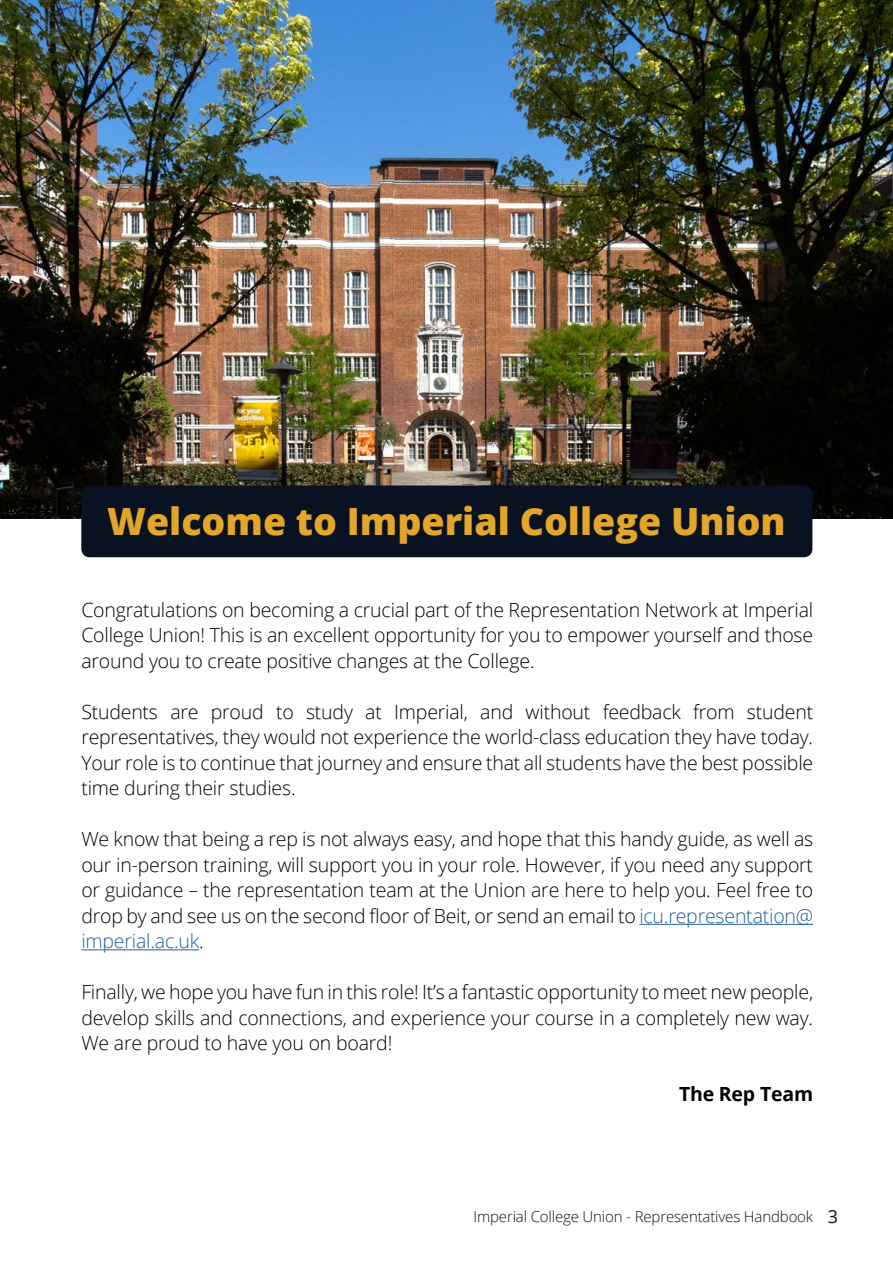
<style>
.page{position:relative;width:893px;height:1263px;background:#fff}
.page>*{position:absolute;margin:0;border:0;box-sizing:border-box;transform-origin:0 0}
.t1{font:800 37.5px "Open Sans";color:#e3a52a}
.t2{font:300 19.5px/25.5px "Open Sans";letter-spacing:-.01em;color:#000;text-align:justify}
.t3{font:700 19.5px "Open Sans";letter-spacing:-.01em;color:#000}
.t4{font:300 15px "Open Sans";letter-spacing:-.01em;color:#081221}
.s1{color:#215e9e}
.s2{font-weight:400;font-size:18px}
</style>
<div class="page">
<img style="left:0;top:0;width:893px;height:519px">
<div style="left:81px;top:485px;width:731px;height:72px;background:#081221;border-radius:9px"></div>
<hr style="left:639px;top:924px;width:174px;height:1px;background:#215e9e">
<hr style="left:81px;top:949px;width:118px;height:1px;background:#215e9e">
<h1 class="t1" style="left:107px;top:493px;width:680px">Welcome to Imperial College Union</h1>
<p class="t2" style="left:81px;top:596px;width:733px">Congratulations on becoming a crucial part of the Representation Network at Imperial College Union! This is an excellent opportunity for you to empower yourself and those around you to create positive changes at the College.</p>
<p class="t2" style="left:81px;top:698px;width:733px">Students are proud to study at Imperial, and without feedback from student representatives, they would not experience the world-class education they have today.<br>Your role is to continue that journey and ensure that all students have the best possible time during their studies.</p>
<p class="t2" style="left:81px;top:826px;width:733px">We know that being a rep is not always easy, and hope that this handy guide, as well as our in-person training, will support you in your role. However, if you need any support or guidance – the representation team at the Union are here to help you. Feel free to drop by and see us on the second floor of Beit, or send an email to <span class="s1">icu.representation@ imperial.ac.uk</span>.</p>
<p class="t2" style="left:81px;top:979px;width:733px">Finally, we hope you have fun in this role! It’s a fantastic opportunity to meet new people, develop skills and connections, and experience your course in a completely new way.<br>We are proud to have you on board!</p>
<p class="t3" style="left:679px;top:1080px;width:136px">The Rep Team</p>
<p class="t4" style="left:473px;top:1206px;width:366px">Imperial College Union - Representatives Handbook <span class="s2">3</span></p>
</div>
